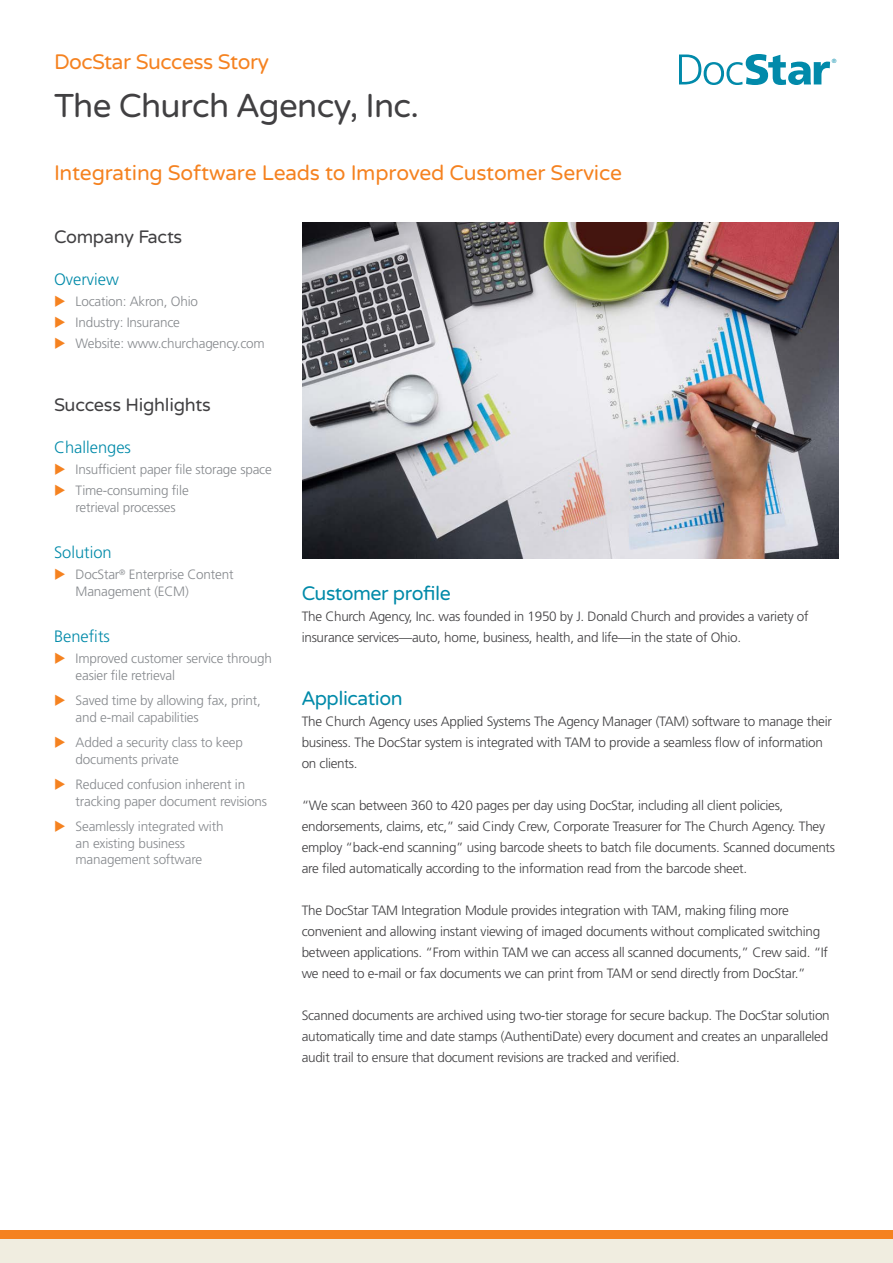
<style>
.page{position:relative;width:893px;height:1263px;background:#fff}
.page>*{position:absolute;margin:0;border:0;box-sizing:border-box;transform-origin:0 0}
.Company_Name{font:33px "Varela Round";letter-spacing:-.02em;color:#414042}
.Intro_Statement{font:21px "Varela Round";letter-spacing:-.01em;color:#f58220}
.Body_Heading{font:19.5px "Varela Round";letter-spacing:-.025em;color:#008aa9}
.Functionality_Headin{font:18px "Varela Round";letter-spacing:-.015em;color:#414042}
.Functionality_Subhea{font:300 16.5px "Frutiger LT Std";color:#008aa9}
.Body_Copy{font:300 13.5px/21px "Frutiger LT Std";letter-spacing:-.02em;color:#414042}
.t1{font:300 13.5px/16.5px "Frutiger LT Std";letter-spacing:-.015em;color:#86898d}
.t2{font:300 6px "Frutiger LT Std";color:#018aaa}
</style>
<div class="page">
<div style="left:0;top:1230px;width:893px;height:10px;background:#f58220"></div>
<div style="left:0;top:1239px;width:893px;height:24px;background:#f0ede0"></div>
<svg style="left:679px;top:54px;width:151px;height:31px"></svg>
<img style="left:302px;top:222px;width:537px;height:336px">
<h2 class="Intro_Statement" style="left:54px;top:50px;width:216px">DocStar Success Story</h2>
<p class="t2" style="left:832px;top:57px;width:6px">®</p>
<p class="Company_Name" style="left:54px;top:87px;width:367px">The Church Agency, Inc.</p>
<p class="Intro_Statement" style="left:54px;top:161px;width:570px">Integrating Software Leads to Improved Customer Service</p>
<p class="Functionality_Headin" style="left:54px;top:226px;width:130px">Company Facts</p>
<p class="Functionality_Subhea" style="left:54px;top:270px;width:67px">Overview</p>
<p class="t1" style="left:76px;top:293px;width:124px">Location: Akron, Ohio</p>
<p class="t1" style="left:76px;top:314px;width:106px">Industry: Insurance</p>
<p class="t1" style="left:76px;top:335px;width:191px">Website: www.churchagency.com</p>
<p class="Functionality_Headin" style="left:54px;top:394px;width:158px">Success Highlights</p>
<p class="Functionality_Subhea" style="left:54px;top:438px;width:79px">Challenges</p>
<p class="t1" style="left:76px;top:461px;width:198px">Insufficient paper file storage space</p>
<p class="t1" style="left:76px;top:482px;width:115px">Time-consuming file retrieval processes</p>
<p class="Functionality_Subhea" style="left:54px;top:543px;width:59px">Solution</p>
<p class="t1" style="left:76px;top:566px;width:159px">DocStar<sup>®</sup> Enterprise Content<br>Management (ECM)</p>
<p class="Functionality_Subhea" style="left:54px;top:627px;width:57px">Benefits</p>
<p class="t1" style="left:76px;top:650px;width:198px">Improved customer service through easier file retrieval</p>
<p class="t1" style="left:76px;top:692px;width:187px">Saved time by allowing fax, print, and e-mail capabilities</p>
<p class="t1" style="left:76px;top:734px;width:169px">Added a security class to keep documents private</p>
<p class="t1" style="left:76px;top:776px;width:193px">Reduced confusion inherent in tracking paper document revisions</p>
<p class="t1" style="left:76px;top:818px;width:149px">Seamlessly integrated with an existing business management software</p>
<p class="Body_Heading" style="left:302px;top:582px;width:151px">Customer profile</p>
<p class="Body_Copy" style="left:302px;top:606px;width:508px">The Church Agency, Inc. was founded in 1950 by J. Donald Church and provides a variety of insurance services—auto, home, business, health, and life—in the state of Ohio.</p>
<p class="Body_Heading" style="left:302px;top:687px;width:102px">Application</p>
<p class="Body_Copy" style="left:302px;top:711px;width:532px">The Church Agency uses Applied Systems The Agency Manager (TAM) software to manage their business. The DocStar system is integrated with TAM to provide a seamless flow of information on clients.</p>
<p class="Body_Copy" style="left:302px;top:795px;width:535px">“We scan between 360 to 420 pages per day using DocStar, including all client policies, endorsements, claims, etc,” said Cindy Crew, Corporate Treasurer for The Church Agency. They employ “back-end scanning” using barcode sheets to batch file documents. Scanned documents are filed automatically according to the information read from the barcode sheet.</p>
<p class="Body_Copy" style="left:302px;top:900px;width:528px">The DocStar TAM Integration Module provides integration with TAM, making filing more convenient and allowing instant viewing of imaged documents without complicated switching between applications. “From within TAM we can access all scanned documents,” Crew said. “If we need to e-mail or fax documents we can print from TAM or send directly from DocStar.”</p>
<p class="Body_Copy" style="left:302px;top:1005px;width:530px;text-align:justify">Scanned documents are archived using two-tier storage for secure backup. The DocStar solution automatically time and date stamps (AuthentiDate) every document and creates an unparalleled audit trail to ensure that document revisions are tracked and verified.</p>
</div>
